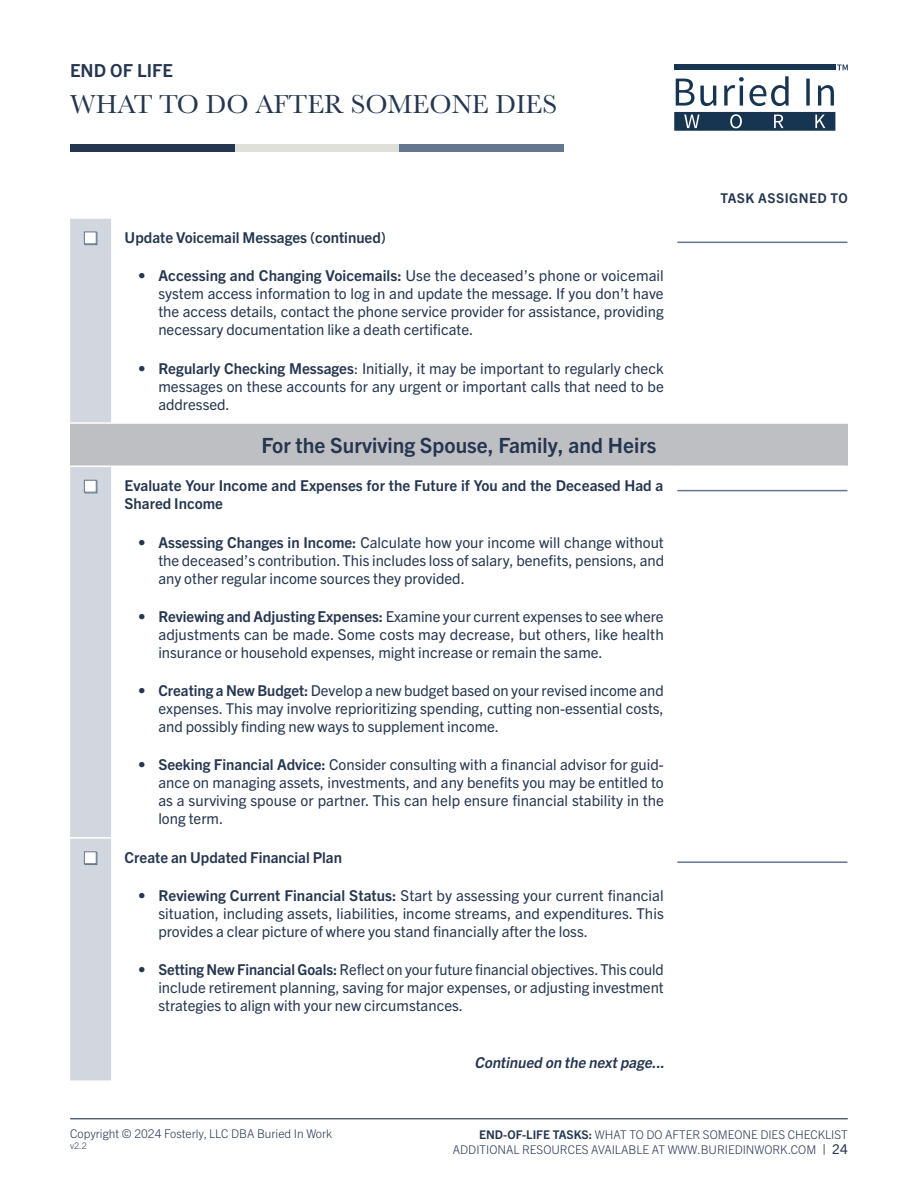
<style>
.page{position:relative;width:918px;height:1188px;background:#fff}
.page>*{position:absolute;margin:0;border:0;box-sizing:border-box;transform-origin:0 0}
.t1{font:27px "Baskerville";color:#253650}
.t2{font:700 21px "Trade Gothic Next LT Pro";color:#253650}
.t3{font:700 18px "Trade Gothic Next LT Pro";color:#253650}
.t4{font:15px/18px "Trade Gothic Next LT Pro";color:#253650;text-align:justify}
.Checklist{font:700 15px/18px "Trade Gothic Next LT Pro";color:#253650}
.Checklist-2{font:italic 700 15px "Trade Gothic Next LT Pro";color:#253650}
.Checklist-3{font:700 13.5px "Trade Gothic Next LT Pro";letter-spacing:.04em;color:#253650}
.t5{font:300 12px "Trade Gothic Next LT Pro";color:#253650}
.t6{font:300 9px "Trade Gothic Next LT Pro";color:#253650}
.s1{font-weight:700}
.s2{font-weight:400;font-size:13.5px}
</style>
<div class="page">
<hr style="left:70px;top:1118px;width:778px;height:1px;background:#253650">
<div style="left:70px;top:144px;width:165px;height:7px;background:#253650"></div>
<div style="left:235px;top:144px;width:165px;height:7px;background:#e0e0db"></div>
<div style="left:400px;top:144px;width:164px;height:7px;background:#65768f"></div>
<div style="left:674px;top:64px;width:161px;height:6px;background:#173451"></div>
<svg style="left:676px;top:76px;width:158px;height:30px"></svg>
<svg style="left:674px;top:112px;width:161px;height:19px;background:#2d4762"></svg>
<svg style="left:837px;top:65px;width:11px;height:5px"></svg>
<div style="left:70px;top:219px;width:41px;height:861px;background:#d2d7df"></div>
<div style="left:70px;top:423px;width:778px;height:43px;background:#bebfc2"></div>
<hr style="left:70px;top:422px;width:41px;height:2px;background:#fff">
<hr style="left:111px;top:422px;width:566px;height:2px;background:#fff">
<hr style="left:677px;top:422px;width:171px;height:2px;background:#fff">
<hr style="left:70px;top:466px;width:41px;height:1px;background:#fff">
<hr style="left:70px;top:837px;width:41px;height:2px;background:#fff">
<svg style="left:85px;top:244px;width:12px;height:1px"></svg>
<div style="left:84px;top:231px;width:13px;height:13px;background:#fff;border:1px solid #65768f"></div>
<hr style="left:677px;top:242px;width:171px;height:1px;background:#65768f">
<div style="left:84px;top:480px;width:13px;height:13px;background:#fff;border:1px solid #65768f"></div>
<hr style="left:677px;top:490px;width:171px;height:1px;background:#65768f">
<div style="left:85px;top:852px;width:12px;height:13px;background:#687992"></div>
<div style="left:84px;top:851px;width:13px;height:13px;background:#fff;border:1px solid #65768f"></div>
<hr style="left:677px;top:861px;width:171px;height:2px;background:#65768f">
<p class="t3" style="left:70px;top:58px;width:104px">END OF LIFE</p>
<p class="t1" style="left:70px;top:87px;width:488px">WHAT TO DO AFTER SOMEONE DIES</p>
<p class="Checklist" style="left:125px;top:228px;width:263px">Update Voicemail Messages (continued)</p>
<p class="t4" style="left:158px;top:266px;width:507px;text-indent:-20px"><span class="s1">• Accessing and Changing Voicemails:</span> Use the deceased’s phone or voicemail system access information to log in and update the message. If you don’t have the access details, contact the phone service provider for assistance, providing necessary documentation like a death certificate.</p>
<p class="t4" style="left:158px;top:358px;width:507px;text-indent:-20px"><span class="s1">• Regularly Checking Messages</span>: Initially, it may be important to regularly check messages on these accounts for any urgent or important calls that need to be addressed.</p>
<p class="t2" style="left:262px;top:431px;width:396px">For the Surviving Spouse, Family, and Heirs</p>
<p class="Checklist" style="left:125px;top:476px;width:540px">Evaluate Your Income and Expenses for the Future if You and the Deceased Had a<br>Shared Income</p>
<p class="t4" style="left:158px;top:532px;width:507px;text-indent:-20px"><span class="s1">• Assessing Changes in Income:</span> Calculate how your income will change without the deceased’s contribution. This includes loss of salary, benefits, pensions, and any other regular income sources they provided.</p>
<p class="t4" style="left:158px;top:606px;width:507px;text-indent:-20px"><span class="s1">• Reviewing and Adjusting Expenses:</span> Examine your current expenses to see where adjustments can be made. Some costs may decrease, but others, like health insurance or household expenses, might increase or remain the same.</p>
<p class="t4" style="left:158px;top:681px;width:507px;text-indent:-20px"><span class="s1">• Creating a New Budget:</span> Develop a new budget based on your revised income and expenses. This may involve reprioritizing spending, cutting non-essential costs, and possibly finding new ways to supplement income.</p>
<p class="t4" style="left:158px;top:755px;width:507px;text-indent:-20px"><span class="s1">• Seeking Financial Advice:</span> Consider consulting with a financial advisor for guid&shy;ance on managing assets, investments, and any benefits you may be entitled to as a surviving spouse or partner. This can help ensure financial stability in the long term.</p>
<p class="Checklist" style="left:125px;top:847px;width:219px">Create an Updated Financial Plan</p>
<p class="t4" style="left:158px;top:886px;width:507px;text-indent:-20px"><span class="s1">• Reviewing Current Financial Status:</span> Start by assessing your current financial situation, including assets, liabilities, income streams, and expenditures. This provides a clear picture of where you stand financially after the loss.</p>
<p class="t4" style="left:158px;top:960px;width:507px;text-indent:-20px"><span class="s1">• Setting New Financial Goals:</span> Reflect on your future financial objectives. This could include retirement planning, saving for major expenses, or adjusting investment strategies to align with your new circumstances.</p>
<p class="Checklist-2" style="left:474px;top:1052px;width:195px">Continued on the nextpage...</p>
<p class="Checklist-3" style="left:720px;top:189px;width:129px">TASK ASSIGNED TO</p>
<p class="t5" style="left:70px;top:1125px;width:263px">Copyright © 2024 Fosterly, LLC DBA Buried In Work</p>
<p class="t6" style="left:70px;top:1139px;width:18px">v2.2</p>
<p class="t5" style="left:479px;top:1126px;width:370px"><span class="s1">END-OF-LIFE TASKS:</span> WHAT TO DO AFTER SOMEONE DIES CHECKLIST</p>
<p class="t5" style="left:453px;top:1141px;width:396px">ADDITIONAL RESOURCES AVAILABLE AT WWW.BURIEDINWORK.COM <span class="s2">| 24</span></p>
</div>
